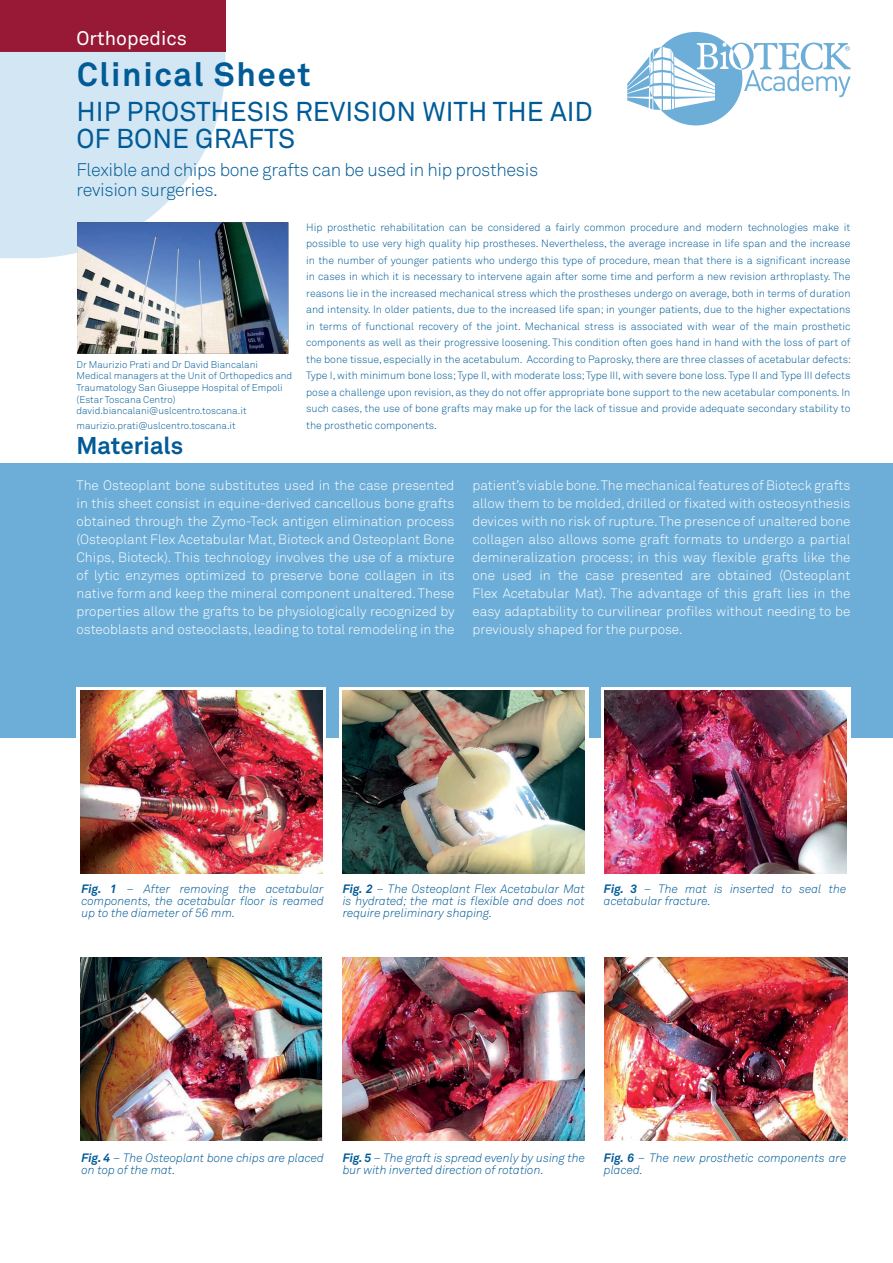
<style>
.page{position:relative;width:893px;height:1263px;background:#fff}
.page>*{position:absolute;margin:0;border:0;box-sizing:border-box;transform-origin:0 0}
.t1{font:700 33px "Akkurat Pro";letter-spacing:.05em;color:#005b97}
.t2{font:27px/27px "Akkurat Pro";color:#005b97}
.t3{font:700 24px "Akkurat Pro";color:#005b97}
.t4{font:19.5px "Akkurat Pro";color:#fff}
.t5{font:18px/19.5px "Akkurat Light Pro";letter-spacing:-.02em;color:#005b97}
.t6{font:13.5px/18px "Akkurat Light Pro";color:#fff;text-align:justify}
.t7{font:italic 12px/12px "Akkurat Light Pro";color:#005b97}
.t8{font:10.5px/16.5px "Akkurat Light Pro";color:#005b97;text-align:justify}
.t9{font:9.75px/11.7px "Akkurat Light Pro";color:#005b97}
.s1{font-family:"Akkurat Light Pro";font-weight:400;font-size:13.5px;color:#fff}
.s2{font-family:"Akkurat Pro";font-weight:700}
</style>
<div class="page">
<div style="left:0;top:0;width:225px;height:52px;background:#971935"></div>
<svg style="left:0;top:52px;width:225px;height:206px;fill:#d3e6f3"></svg>
<div style="left:0;top:463px;width:893px;height:275px;background:#6daed8"></div>
<svg style="left:627px;top:32px;width:224px;height:93px"></svg>
<img style="left:77px;top:222px;width:211px;height:132px">
<img style="left:80px;top:958px;width:241px;height:182px">
<img style="left:342px;top:958px;width:243px;height:182px">
<img style="left:605px;top:958px;width:242px;height:182px">
<svg style="left:77px;top:687px;width:249px;height:187px;fill:#fff"></svg>
<img style="left:80px;top:691px;width:242px;height:182px">
<svg style="left:339px;top:687px;width:249px;height:187px;fill:#fff"></svg>
<img style="left:342px;top:691px;width:243px;height:182px">
<svg style="left:601px;top:687px;width:249px;height:187px;fill:#fff"></svg>
<img style="left:604px;top:691px;width:243px;height:182px">
<p class="t4" style="left:77px;top:27px;width:112px">Orthopedics</p>
<p class="t1" style="left:77px;top:54px;width:235px">Clinical Sheet</p>
<p class="t2" style="left:77px;top:99px;width:518px">HIP PROSTHESIS REVISION WITH THE AID<br>OF BONE GRAFTS</p>
<p class="t5" style="left:77px;top:160px;width:463px">Flexible and chips bone grafts can be used in hip prosthesis revision surgeries.</p>
<p class="t9" style="left:77px;top:359px;width:183px">Dr Maurizio Prati and Dr David Biancalani</p>
<p class="t9" style="left:77px;top:370px;width:217px">Medical managers at the Unit of Orthopedics and<br>Traumatology San Giuseppe Hospital of Empoli (Estar Toscana Centro)</p>
<p class="t9" style="left:77px;top:405px;width:172px">david.biancalani@uslcentro.toscana.it</p>
<p class="t9" style="left:77px;top:420px;width:161px">maurizio.prati@uslcentro.toscana.it</p>
<p class="t8" style="left:306px;top:219px;width:546px">Hip prosthetic rehabilitation can be considered a fairly common procedure and modern technologies make it possible to use very high quality hip prostheses. Nevertheless, the average increase in life span and the increase in the number of younger patients who undergo this type of procedure, mean that there is a significant increase in cases in which it is necessary to intervene again after some time and perform a new revision arthroplasty. The reasons lie in the increased mechanical stress which the prostheses undergo on average, both in terms of duration and intensity. In older patients, due to the increased life span; in younger patients, due to the higher expectations in terms of functional recovery of the joint. Mechanical stress is associated with wear of the main prosthetic components as well as their progressive loosening. This condition often goes hand in hand with the loss of part of the bone tissue, especially in the acetabulum. According to Paprosky, there are three classes of acetabular defects:<br>Type I, with minimum bone loss; Type II, with moderate loss; Type III, with severe bone loss. Type II and Type III defects pose a challenge upon revision, as they do not offer appropriate bone support to the new acetabular components. In such cases, the use of bone grafts may make up for the lack of tissue and provide adequate secondary stability to the prosthetic components.</p>
<p class="t3" style="left:77px;top:431px;width:122px">Materials<span class="s1">I s</span></p>
<p class="t6" style="left:77px;top:477px;width:379px">The Osteoplant bone substitutes used in the case presented in this sheet consist in equine-derived cancellous bone grafts obtained through the Zymo-Teck antigen elimination process (Osteoplant Flex Acetabular Mat, Bioteck and Osteoplant Bone Chips, Bioteck). This technology involves the use of a mixture of lytic enzymes optimized to preserve bone collagen in its native form and keep the mineral component unaltered. These properties allow the grafts to be physiologically recognized by osteoblasts and osteoclasts, leading to total remodeling in the</p>
<p class="t6" style="left:472px;top:476px;width:379px">patient’s viable bone. The mechanical features of Bioteck grafts allow them to be molded, drilled or fixated with osteosynthesis devices with no risk of rupture. The presence of unaltered bone collagen also allows some graft formats to undergo a partial demineralization process; in this way flexible grafts like the one used in the case presented are obtained (Osteoplant Flex Acetabular Mat). The advantage of this graft lies in the easy adaptability to curvilinear profiles without needing to be previously shaped for the purpose.</p>
<p class="t7" style="left:81px;top:883px;width:244px;text-align:justify"><span class="s2">Fig. 1</span> – After removing the acetabular components, the acetabular floor is reamed up to the diameter of 56 mm.</p>
<p class="t7" style="left:343px;top:883px;width:244px;text-align:justify"><span class="s2">Fig. 2</span> – The Osteoplant Flex Acetabular Mat is hydrated; the mat is flexible and does not require preliminary shaping.</p>
<p class="t7" style="left:604px;top:883px;width:244px"><span class="s2">Fig. 3</span> – The mat is inserted to seal the acetabular fracture.</p>
<p class="t7" style="left:81px;top:1152px;width:244px"><span class="s2">Fig. 4</span> – The Osteoplant bone chips are placed on top of the mat.</p>
<p class="t7" style="left:343px;top:1152px;width:244px"><span class="s2">Fig. 5</span> – The graft is spread evenly by using the bur with inverted direction of rotation.</p>
<p class="t7" style="left:604px;top:1152px;width:244px"><span class="s2">Fig. 6</span> – The new prosthetic components are placed.</p>
</div>
